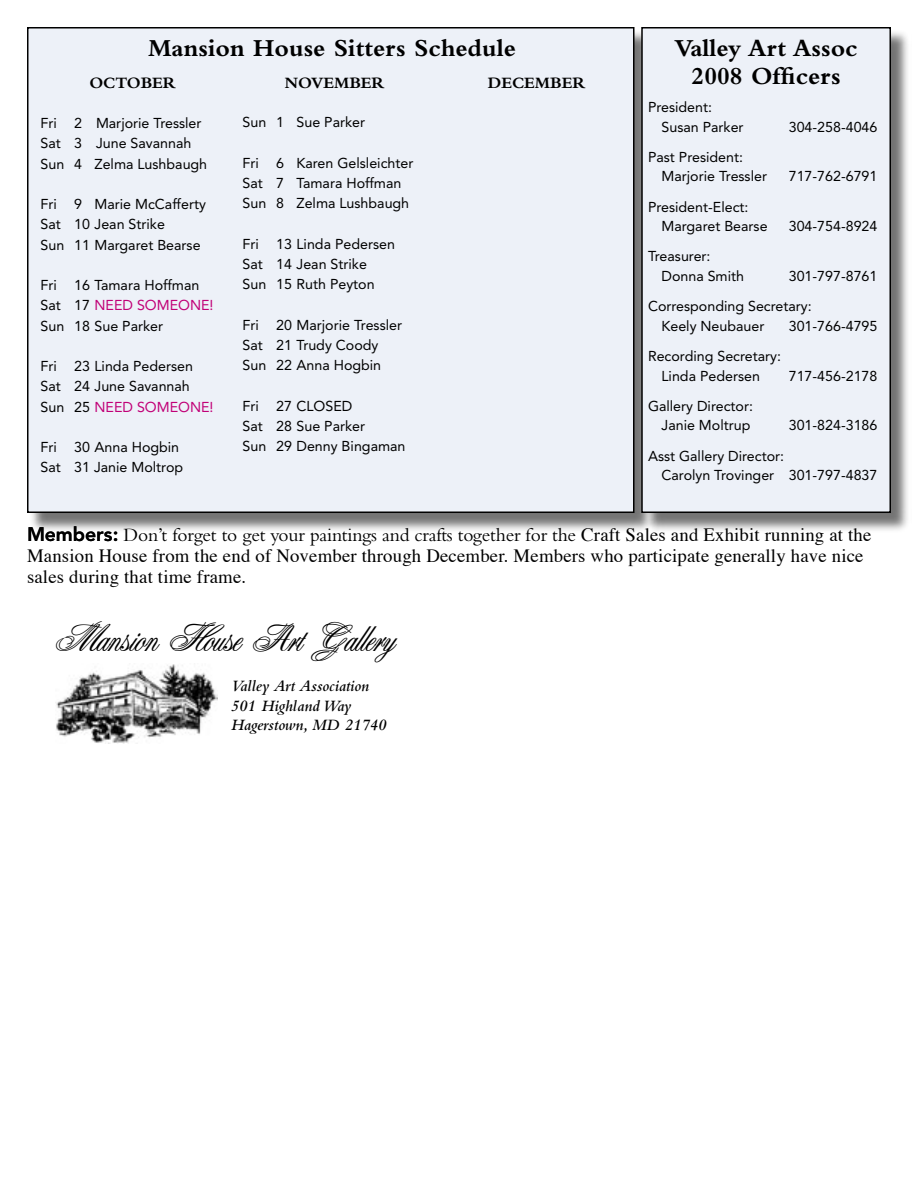
<style>
.page{position:relative;width:918px;height:1188px;background:#fff}
.page>*{position:absolute;margin:0;border:0;box-sizing:border-box;transform-origin:0 0}
.t1{font:40.5px "Aristocrat Let Plain";color:#000}
.t2{font:700 25.5px "Bembo";color:#000}
.t3{font:19.5px "Bembo";letter-spacing:-.01em;color:#000}
.t4{font:18.75px/21px "Times";letter-spacing:.01em;color:#000}
.t5{font:italic 600 16.5px "Bembo";color:#000}
.t6{font:700 16.5px "Bembo";color:#000}
.t7{font:14.25px/19.5px "Avenir";color:#000}
.t8{font:14.25px "Avenir";color:#c10077}
.s1{color:#000}
.s2{font-family:"Avenir";font-weight:800}
.s3{font-family:"Times";font-size:18.75px}
</style>
<div class="page">
<div style="left:28px;top:28px;width:627px;height:505px;background:#000;opacity:.55"></div>
<div style="left:28px;top:28px;width:606px;height:484px;background:#edf1f8"></div>
<div style="left:27px;top:27px;width:607px;height:486px;border:2px solid #000"></div>
<div style="left:642px;top:28px;width:269px;height:505px;background:#000;opacity:.55"></div>
<div style="left:642px;top:28px;width:248px;height:484px;background:#edf1f8"></div>
<div style="left:641px;top:27px;width:250px;height:486px;border:2px solid #000"></div>
<img style="left:56px;top:664px;width:161px;height:79px">
<p class="t2" style="left:148px;top:34px;width:369px">Mansion House Sitters Schedule</p>
<p class="t6" style="left:89px;top:73px;width:88px">OCTOBER</p>
<p class="t7" style="left:40px;top:113px;width:163px;line-height:20.2px">Fri 2 Marjorie Tressler<br>Sat 3 June Savannah</p>
<p class="t7" style="left:40px;top:154px;width:168px">Sun 4 Zelma Lushbaugh</p>
<p class="t7" style="left:40px;top:195px;width:167px">Fri 9 Marie McCafferty</p>
<p class="t7" style="left:40px;top:215px;width:126px">Sat 10 Jean Strike</p>
<p class="t7" style="left:40px;top:235px;width:162px">Sun 11 Margaret Bearse</p>
<p class="t7" style="left:40px;top:276px;width:160px">Fri 16 Tamara Hoffman</p>
<p class="t8" style="left:40px;top:297px;width:175px"><span class="s1">Sat 17</span> NEED SOMEONE!</p>
<p class="t7" style="left:40px;top:316px;width:124px">Sun 18 Sue Parker</p>
<p class="t7" style="left:40px;top:357px;width:154px">Fri 23 Linda Pedersen</p>
<p class="t7" style="left:40px;top:377px;width:151px">Sat 24 June Savannah</p>
<p class="t8" style="left:40px;top:398px;width:175px"><span class="s1">Sun 25</span> NEED SOMEONE!</p>
<p class="t7" style="left:40px;top:438px;width:140px">Fri 30 Anna Hogbin</p>
<p class="t7" style="left:40px;top:458px;width:144px">Sat 31 Janie Moltrop</p>
<p class="t6" style="left:285px;top:73px;width:101px">NOVEMBER</p>
<p class="t7" style="left:243px;top:113px;width:124px">Sun 1 Sue Parker</p>
<p class="t7" style="left:243px;top:153px;width:172px">Fri 6 Karen Gelsleichter</p>
<p class="t7" style="left:243px;top:174px;width:160px">Sat 7 Tamara Hoffman</p>
<p class="t7" style="left:243px;top:194px;width:168px">Sun 8 Zelma Lushbaugh</p>
<p class="t7" style="left:243px;top:234px;width:154px">Fri 13 Linda Pedersen</p>
<p class="t7" style="left:243px;top:255px;width:126px">Sat 14 Jean Strike</p>
<p class="t7" style="left:243px;top:275px;width:134px">Sun 15 Ruth Peyton</p>
<p class="t7" style="left:243px;top:315px;width:161px">Fri 20 Marjorie Tressler</p>
<p class="t7" style="left:243px;top:336px;width:137px">Sat 21 Trudy Coody</p>
<p class="t7" style="left:243px;top:356px;width:140px">Sun 22 Anna Hogbin</p>
<p class="t7" style="left:243px;top:396px;width:111px">Fri 27 CLOSED</p>
<p class="t7" style="left:243px;top:417px;width:124px">Sat 28 Sue Parker</p>
<p class="t7" style="left:243px;top:437px;width:165px">Sun 29 Denny Bingaman</p>
<p class="t6" style="left:488px;top:73px;width:99px">DECEMBER</p>
<p class="t2" style="left:674px;top:34px;width:185px">Valley Art Assoc</p>
<p class="t2" style="left:692px;top:62px;width:150px">2008 Officers</p>
<p class="t7" style="left:662px;top:97px;width:84px;text-indent:-14px">President:<br>Susan Parker</p>
<p class="t7" style="left:662px;top:147px;width:107px;text-indent:-14px">Past President:<br>Marjorie Tressler</p>
<p class="t7" style="left:662px;top:197px;width:108px;text-indent:-14px">President-Elect:<br>Margaret Bearse</p>
<p class="t7" style="left:789px;top:117px;width:90px">304-258-4046</p>
<p class="t7" style="left:789px;top:167px;width:90px">717-762-6791</p>
<p class="t7" style="left:789px;top:217px;width:90px">304-754-8924</p>
<p class="t7" style="left:662px;top:247px;width:84px;text-indent:-14px">Treasurer:<br>Donna Smith</p>
<p class="t7" style="left:789px;top:266px;width:90px">301-797-8761</p>
<p class="t7" style="left:662px;top:297px;width:152px;text-indent:-14px">Corresponding Secretary:<br>Keely Neubauer</p>
<p class="t7" style="left:789px;top:316px;width:90px">301-766-4795</p>
<p class="t7" style="left:648px;top:346px;width:135px;text-align:center">Recording Secretary:<br>Linda Pedersen</p>
<p class="t7" style="left:789px;top:366px;width:90px">717-456-2178</p>
<p class="t7" style="left:648px;top:396px;width:107px;text-align:right">Gallery Director:<br>Janie Moltrup</p>
<p class="t7" style="left:789px;top:416px;width:90px">301-824-3186</p>
<p class="t7" style="left:662px;top:446px;width:217px;text-indent:-14px">Asst Gallery Director:<br>Carolyn Trovinger 301-797-4837</p>
<p class="t3" style="left:27px;top:524px;width:846px"><span class="s2">Members:</span> Don’t forget to get your paintings and crafts together for the <span class="s3">Craft Sales and Exhibit running at the</span></p>
<p class="t4" style="left:27px;top:547px;width:838px">Mansion House from the end of November through December. Members who participate generally have nice sales during that time frame.</p>
<p class="t1" style="left:54px;top:618px;width:343px">Mansion House Art Gallery</p>
<p class="t5" style="left:231px;top:677px;width:140px">Valley Art Association</p>
<p class="t5" style="left:231px;top:696px;width:122px">501 Highland Way</p>
<p class="t5" style="left:231px;top:716px;width:157px">Hagerstown, MD 21740</p>
</div>
